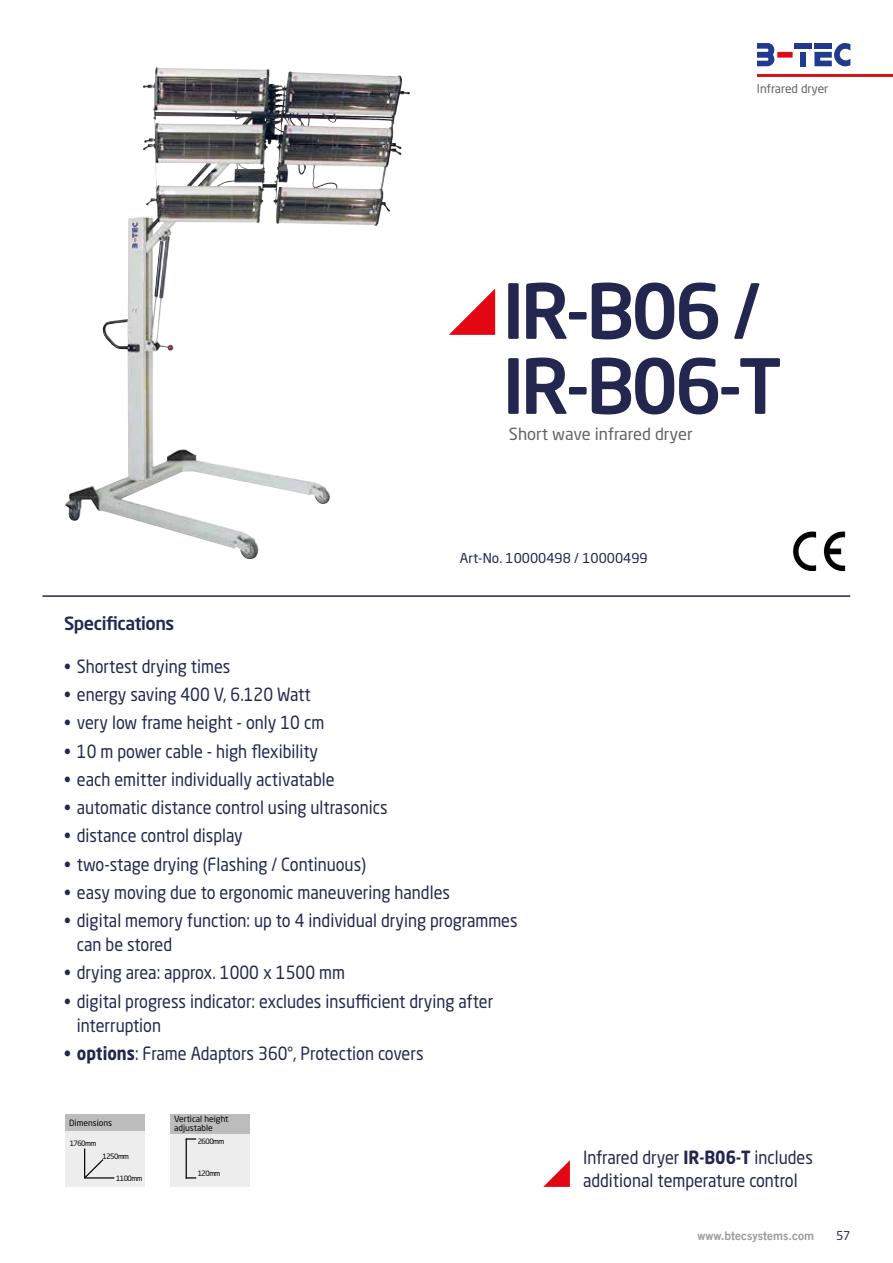
<style>
.page{position:relative;width:893px;height:1263px;background:#fff}
.page>*{position:absolute;margin:0;border:0;box-sizing:border-box;transform-origin:0 0}
.t1{font:500 75px/75px "Neo Sans Std";letter-spacing:-.05em;color:#232750}
.t2{font:18px/24px "Neo Sans Std";color:#232750;scale:.9 1}
.t3{font:500 18px "Neo Sans Std";letter-spacing:-.025em;color:#232750}
.t4{font:16.5px "Neo Sans Std";color:#646363}
.t5{font:13.5px "Neo Sans Std";color:#232750}
.t6{font:12px "Trade Gothic LT Bold Two";color:#9d9d9c}
.t7{font:12px "Neo Sans Std";color:#646363}
.t8{font:12px "Neo Sans Std";color:#232750}
.t9{font:8.55px/9px "Neo Sans Std";color:#000}
.t10{font:7.35px "Neo Sans Std";letter-spacing:-.075em;color:#000}
.s1{font-weight:700}
</style>
<div class="page">
<img style="left:65px;top:67px;width:345px;height:492px">
<svg style="left:449px;top:288px;width:46px;height:47px"></svg>
<div style="left:65px;top:1114px;width:80px;height:17px;background:#bcbcbc"></div>
<div style="left:65px;top:1131px;width:80px;height:55px;background:#ededed"></div>
<svg style="left:84px;top:1148px;width:31px;height:31px"></svg>
<hr style="left:43px;top:595px;width:807px;height:2px;background:#232750">
<svg style="left:543px;top:1160px;width:27px;height:27px"></svg>
<img style="left:824px;top:531px;width:17px;height:24px">
<svg style="left:757px;top:43px;width:18px;height:23px"></svg>
<div style="left:777px;top:52px;width:16px;height:6px;background:#e30613"></div>
<div style="left:795px;top:43px;width:17px;height:6px;background:#213a8f"></div>
<div style="left:800px;top:52px;width:6px;height:14px;background:#213a8f"></div>
<svg style="left:814px;top:43px;width:36px;height:24px"></svg>
<hr style="left:757px;top:74px;width:136px;height:3px;background:#cd171a">
<div style="left:170px;top:1131px;width:80px;height:55px;background:#ededed"></div>
<div style="left:170px;top:1114px;width:80px;height:20px;background:#bcbcbc"></div>
<hr style="left:186px;top:1138px;width:1px;height:40px;background:#000">
<p class="t7" style="left:757px;top:82px;width:73px">Infrared dryer</p>
<h1 class="t1" style="left:503px;top:272px;width:281px">IR-B06 /<br>IR-B06-T</h1>
<p class="t4" style="left:509px;top:424px;width:185px">Short wave infrared dryer</p>
<p class="t3" style="left:64px;top:612px;width:112px">Specifications</p>
<p class="t5" style="left:460px;top:550px;width:189px">Art-No. 10000498 / 10000499</p>
<p class="t2" style="left:64px;top:654px;width:186px">• Shortest drying times</p>
<p class="t2" style="left:64px;top:682px;width:275px">• energy saving 400 V, 6.120 Watt</p>
<p class="t2" style="left:64px;top:710px;width:291px">• very low frame height - only 10 cm</p>
<p class="t2" style="left:64px;top:739px;width:284px">• 10 m power cable - high flexibility</p>
<p class="t2" style="left:64px;top:767px;width:302px">• each emitter individually activatable</p>
<p class="t2" style="left:64px;top:795px;width:361px">• automatic distance control using ultrasonics</p>
<p class="t2" style="left:64px;top:824px;width:200px">• distance control display</p>
<p class="t2" style="left:64px;top:852px;width:337px">• two-stage drying (Flashing / Continuous)</p>
<p class="t2" style="left:64px;top:880px;width:430px">• easy moving due to ergonomic maneuvering handles</p>
<p class="t2" style="left:77px;top:908px;width:491px;text-indent:-13px">• digital memory function: up to 4 individual drying programmes can be stored</p>
<p class="t2" style="left:64px;top:960px;width:314px">• drying area: approx. 1000 x 1500 mm</p>
<p class="t2" style="left:77px;top:989px;width:464px;text-indent:-13px">• digital progress indicator: excludes insufficient drying after interruption</p>
<p class="t2" style="left:64px;top:1041px;width:401px"><span class="s1">• options</span>: Frame Adaptors 360°, Protection covers</p>
<p class="t9" style="left:69px;top:1118px;width:45px">Dimensions</p>
<p class="t9" style="left:174px;top:1114px;width:56px">Vertical height adjustable</p>
<p class="t10" style="left:70px;top:1139px;width:28px">1760mm</p>
<p class="t10" style="left:198px;top:1137px;width:28px">2600mm</p>
<p class="t10" style="left:103px;top:1152px;width:28px">1250mm</p>
<p class="t10" style="left:116px;top:1173px;width:28px">1100mm</p>
<p class="t10" style="left:198px;top:1169px;width:24px">120mm</p>
<p class="t2" style="left:583px;top:1144px;width:257px">Infrared dryer <span class="s1">IR-B06-T</span> includes additional temperature control</p>
<p class="t6" style="left:697px;top:1228px;width:118px">www.btecsystems.com</p>
<p class="t8" style="left:836px;top:1228px;width:16px">57</p>
</div>
